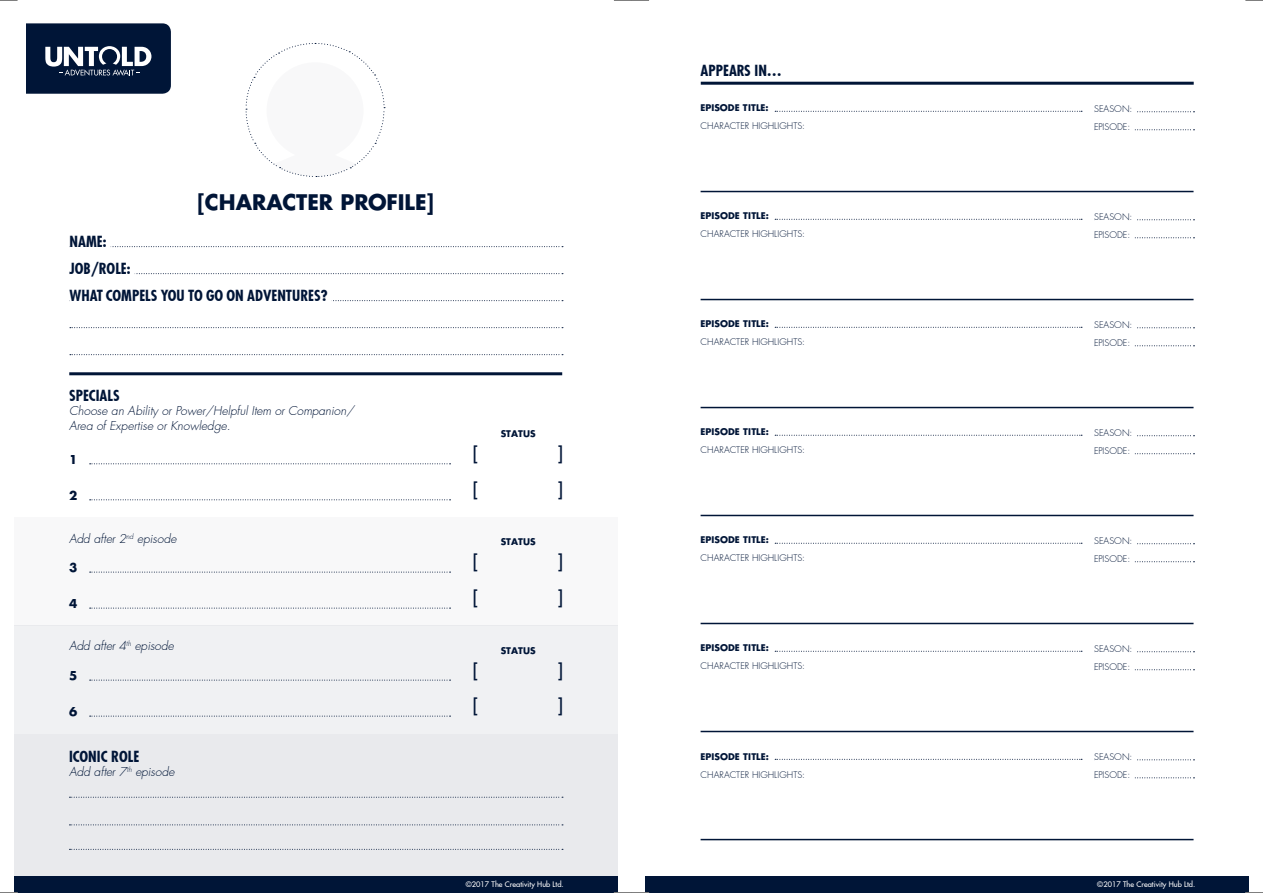
<style>
.page{position:relative;width:1263px;height:893px;background:#fff}
.page>*{position:absolute;margin:0;border:0;box-sizing:border-box;transform-origin:0 0}
.t1{font:700 21px "Futura LT Pro";color:#001537}
.t2{font:500 18px "Futura LT Pro";color:#001537}
.t3{font:700 condensed 15px/27px "Futura LT Pro";color:#001537}
.t4{font:italic 300 12px/14.4px "Futura LT Pro";color:#001537}
.t5{font:700 12px "Futura LT Pro";color:#001537}
.t6{font:300 9px/18px "Futura LT Pro";color:#001537}
.t7{font:700 9px "Futura LT Pro";letter-spacing:.005em;color:#001537}
.t8{font:500 7.5px "Futura LT Pro";letter-spacing:.005em;color:#fff}
.s1{font-weight:700}
</style>
<div class="page">
<div style="left:14px;top:518px;width:604px;height:108px;background:#f8f8f9"></div>
<div style="left:14px;top:626px;width:604px;height:108px;background:#f0f1f3"></div>
<div style="left:14px;top:734px;width:604px;height:159px;background:#e9eaed"></div>
<hr style="left:69px;top:372px;width:493px;height:3px;background:#001537">
<div style="left:14px;top:876px;width:604px;height:17px;background:#001537"></div>
<svg style="left:111px;top:246px;width:452px;height:1px"></svg>
<svg style="left:136px;top:273px;width:427px;height:1px"></svg>
<svg style="left:333px;top:300px;width:230px;height:1px"></svg>
<svg style="left:70px;top:327px;width:493px;height:1px"></svg>
<svg style="left:70px;top:354px;width:493px;height:1px"></svg>
<svg style="left:90px;top:463px;width:361px;height:1px"></svg>
<svg style="left:90px;top:572px;width:361px;height:1px"></svg>
<svg style="left:90px;top:680px;width:361px;height:1px"></svg>
<svg style="left:69px;top:797px;width:494px;height:1px"></svg>
<svg style="left:69px;top:824px;width:494px;height:1px"></svg>
<svg style="left:69px;top:849px;width:494px;height:1px"></svg>
<svg style="left:90px;top:499px;width:361px;height:1px"></svg>
<svg style="left:90px;top:608px;width:361px;height:1px"></svg>
<svg style="left:90px;top:716px;width:361px;height:1px"></svg>
<svg style="left:245px;top:43px;width:140px;height:134px"></svg>
<svg style="left:26px;top:23px;width:145px;height:71px;background:#223451"></svg>
<svg style="left:0;top:0;width:18px;height:1px"></svg>
<svg style="left:0;top:892px;width:18px;height:1px"></svg>
<hr style="left:701px;top:191px;width:492px;height:1px;background:#001537">
<hr style="left:701px;top:515px;width:492px;height:1px;background:#001537">
<hr style="left:701px;top:299px;width:492px;height:1px;background:#001537">
<hr style="left:701px;top:623px;width:492px;height:1px;background:#001537">
<hr style="left:701px;top:407px;width:492px;height:1px;background:#001537">
<hr style="left:701px;top:731px;width:492px;height:1px;background:#001537">
<hr style="left:701px;top:839px;width:492px;height:1px;background:#001537">
<hr style="left:701px;top:82px;width:493px;height:3px;background:#001537">
<div style="left:645px;top:876px;width:604px;height:17px;background:#001537"></div>
<svg style="left:1137px;top:111px;width:57px;height:1px"></svg>
<svg style="left:1134px;top:129px;width:60px;height:1px"></svg>
<svg style="left:1137px;top:435px;width:57px;height:1px"></svg>
<svg style="left:1134px;top:453px;width:60px;height:1px"></svg>
<svg style="left:1137px;top:219px;width:57px;height:1px"></svg>
<svg style="left:1134px;top:237px;width:60px;height:1px"></svg>
<svg style="left:1137px;top:543px;width:57px;height:1px"></svg>
<svg style="left:1134px;top:561px;width:60px;height:1px"></svg>
<svg style="left:1137px;top:327px;width:57px;height:1px"></svg>
<svg style="left:1134px;top:345px;width:60px;height:1px"></svg>
<svg style="left:1137px;top:651px;width:57px;height:1px"></svg>
<svg style="left:1134px;top:669px;width:60px;height:1px"></svg>
<svg style="left:1137px;top:759px;width:57px;height:1px"></svg>
<svg style="left:1134px;top:777px;width:60px;height:1px"></svg>
<svg style="left:775px;top:111px;width:307px;height:1px"></svg>
<svg style="left:775px;top:435px;width:307px;height:1px"></svg>
<svg style="left:775px;top:219px;width:307px;height:1px"></svg>
<svg style="left:775px;top:543px;width:307px;height:1px"></svg>
<svg style="left:775px;top:327px;width:307px;height:1px"></svg>
<svg style="left:775px;top:651px;width:307px;height:1px"></svg>
<svg style="left:775px;top:759px;width:307px;height:1px"></svg>
<svg style="left:614px;top:0;width:35px;height:1px"></svg>
<svg style="left:1245px;top:0;width:18px;height:1px"></svg>
<svg style="left:614px;top:892px;width:35px;height:1px"></svg>
<svg style="left:1245px;top:892px;width:18px;height:1px"></svg>
<p class="t1" style="left:198px;top:186px;width:238px">[CHARACTER PROFILE]</p>
<p class="t3" style="left:70px;top:228px;width:259px">NAME:<br>JOB/ROLE:<br>WHAT COMPELS YOU TO GO ON ADVENTURES?</p>
<p class="t3" style="left:69px;top:382px;width:52px">SPECIALS</p>
<p class="t4" style="left:69px;top:404px;width:286px">Choose an Ability or Power/Helpful Item or Companion/<br>Area of Expertise or Knowledge.</p>
<p class="t5" style="left:69px;top:450px;width:10px">1</p>
<p class="t5" style="left:69px;top:486px;width:10px">2</p>
<p class="t4" style="left:69px;top:531px;width:109px">Add after 2<sup>nd</sup> episode</p>
<p class="t5" style="left:69px;top:558px;width:10px">3</p>
<p class="t5" style="left:69px;top:594px;width:10px">4</p>
<p class="t4" style="left:69px;top:639px;width:106px">Add after 4<sup>th</sup> episode</p>
<p class="t5" style="left:69px;top:666px;width:10px">5</p>
<p class="t5" style="left:69px;top:702px;width:10px">6</p>
<p class="t3" style="left:69px;top:743px;width:72px">ICONIC ROLE</p>
<p class="t4" style="left:69px;top:764px;width:107px">Add after 7<sup>th</sup> episode</p>
<p class="t7" style="left:501px;top:426px;width:36px">STATUS</p>
<p class="t2" style="left:473px;top:440px;width:7px">[</p>
<p class="t2" style="left:557px;top:440px;width:7px">]</p>
<p class="t2" style="left:473px;top:476px;width:7px">[</p>
<p class="t2" style="left:557px;top:476px;width:7px">]</p>
<p class="t7" style="left:501px;top:535px;width:36px">STATUS</p>
<p class="t2" style="left:473px;top:548px;width:7px">[</p>
<p class="t2" style="left:557px;top:548px;width:7px">]</p>
<p class="t2" style="left:473px;top:584px;width:7px">[</p>
<p class="t2" style="left:557px;top:584px;width:7px">]</p>
<p class="t7" style="left:501px;top:643px;width:36px">STATUS</p>
<p class="t2" style="left:473px;top:656px;width:7px">[</p>
<p class="t2" style="left:557px;top:656px;width:7px">]</p>
<p class="t2" style="left:473px;top:692px;width:7px">[</p>
<p class="t2" style="left:557px;top:692px;width:7px">]</p>
<p class="t8" style="left:466px;top:879px;width:99px">©2017 The Creativity Hub Ltd.</p>
<p class="t3" style="left:701px;top:57px;width:83px">APPEARS IN…</p>
<p class="t6" style="left:701px;top:99px;width:106px"><span class="s1">EPISODE TITLE:<br></span>CHARACTER HIGHLIGHTS:</p>
<p class="t6" style="left:701px;top:207px;width:106px"><span class="s1">EPISODE TITLE:<br></span>CHARACTER HIGHLIGHTS:</p>
<p class="t6" style="left:701px;top:315px;width:106px"><span class="s1">EPISODE TITLE:<br></span>CHARACTER HIGHLIGHTS:</p>
<p class="t6" style="left:701px;top:423px;width:106px"><span class="s1">EPISODE TITLE:<br></span>CHARACTER HIGHLIGHTS:</p>
<p class="t6" style="left:701px;top:531px;width:106px"><span class="s1">EPISODE TITLE:<br></span>CHARACTER HIGHLIGHTS:</p>
<p class="t6" style="left:701px;top:639px;width:106px"><span class="s1">EPISODE TITLE:<br></span>CHARACTER HIGHLIGHTS:</p>
<p class="t6" style="left:701px;top:748px;width:106px"><span class="s1">EPISODE TITLE:<br></span>CHARACTER HIGHLIGHTS:</p>
<p class="t6" style="left:1094px;top:100px;width:40px">SEASON:<br>EPISODE:</p>
<p class="t6" style="left:1094px;top:208px;width:40px">SEASON:<br>EPISODE:</p>
<p class="t6" style="left:1094px;top:316px;width:40px">SEASON:<br>EPISODE:</p>
<p class="t6" style="left:1094px;top:424px;width:40px">SEASON:<br>EPISODE:</p>
<p class="t6" style="left:1094px;top:532px;width:40px">SEASON:<br>EPISODE:</p>
<p class="t6" style="left:1094px;top:640px;width:40px">SEASON:<br>EPISODE:</p>
<p class="t6" style="left:1094px;top:748px;width:40px">SEASON:<br>EPISODE:</p>
<p class="t8" style="left:1097px;top:879px;width:99px">©2017 The Creativity Hub Ltd.</p>
</div>
